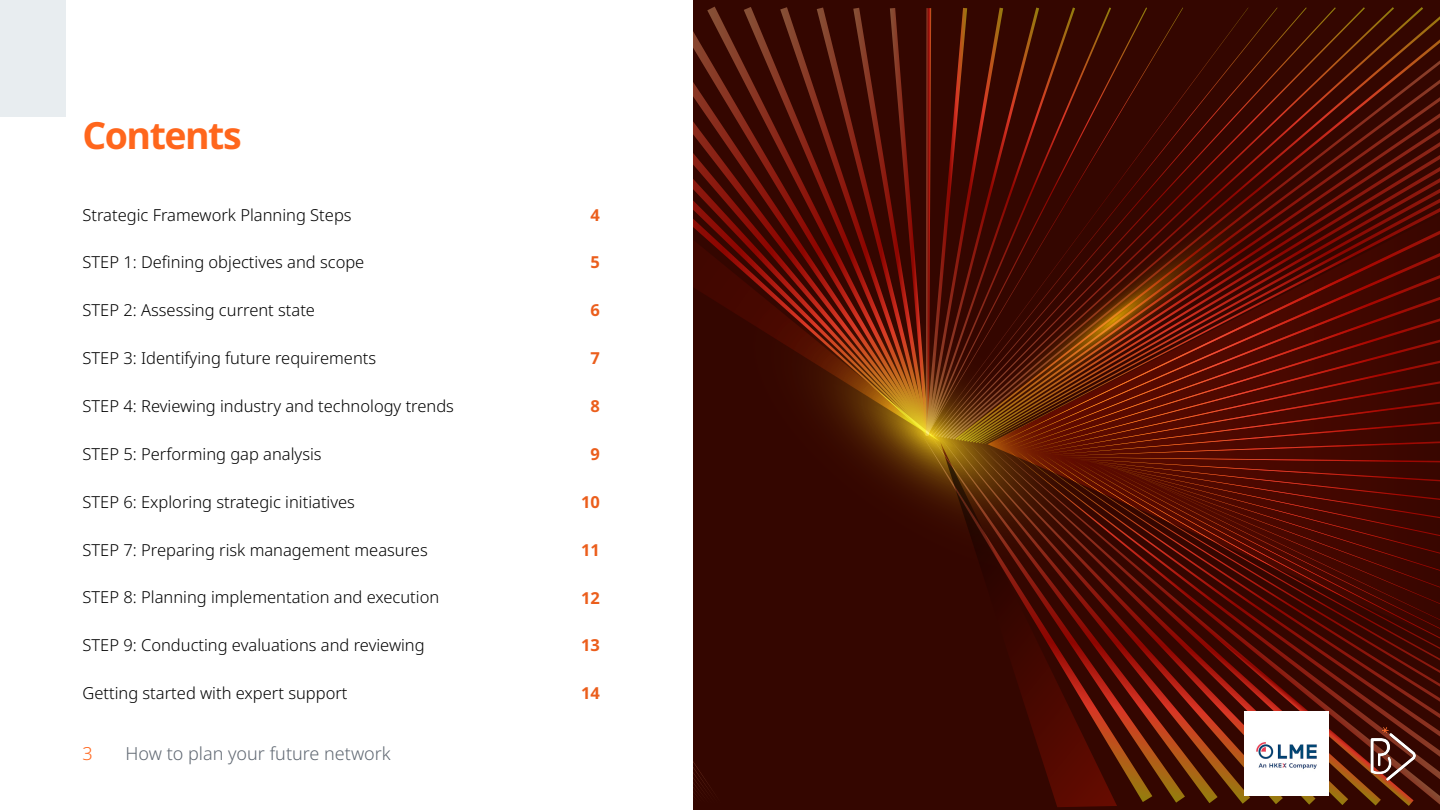
<style>
.page{position:relative;width:1440px;height:810px;background:#fff}
.page>*{position:absolute;margin:0;border:0;box-sizing:border-box;transform-origin:0 0}
.t1{font:700 37.5px "Noto Sans";letter-spacing:-.04em;color:#ff661c}
.t2{font:300 18px "Noto Sans";color:#616973}
.t3{font:300 18px "Noto Sans";color:#ff661c}
.t4{font:300 16.5px "Noto Sans";color:#000}
.t5{font:700 16.5px "Noto Sans";color:#eb5e1c}
</style>
<div class="page">
<div style="left:693px;top:0;width:747px;height:809px;background:#340600"></div>
<svg style="left:886px;top:139px;width:102px;height:361px"></svg>
<svg style="left:693px;top:761px;width:18px;height:34px"></svg>
<svg style="left:988px;top:14px;width:452px;height:792px"></svg>
<svg style="left:693px;top:6px;width:247px;height:436px"></svg>
<svg style="left:940px;top:442px;width:177px;height:365px"></svg>
<img style="left:1244px;top:711px;width:85px;height:84px">
<div style="left:0;top:0;width:66px;height:117px;background:#e8edf0"></div>
<img style="left:1363px;top:728px;width:58px;height:54px">
<h1 class="t1" style="left:82px;top:109px;width:161px">Contents</h1>
<p class="t4" style="left:82px;top:203px;width:271px">Strategic Framework Planning Steps</p>
<p class="t4" style="left:82px;top:251px;width:283px">STEP 1: Defining objectives and scope</p>
<p class="t4" style="left:82px;top:299px;width:234px">STEP 2: Assessing current state</p>
<p class="t4" style="left:82px;top:347px;width:295px">STEP 3: Identifying future requirements</p>
<p class="t4" style="left:82px;top:394px;width:373px">STEP 4: Reviewing industry and technology trends</p>
<p class="t4" style="left:82px;top:442px;width:241px">STEP 5: Performing gap analysis</p>
<p class="t4" style="left:82px;top:490px;width:274px">STEP 6: Exploring strategic initiatives</p>
<p class="t4" style="left:82px;top:538px;width:347px">STEP 7: Preparing risk management measures</p>
<p class="t4" style="left:82px;top:586px;width:358px">STEP 8: Planning implementation and execution</p>
<p class="t4" style="left:82px;top:634px;width:344px">STEP 9: Conducting evaluations and reviewing</p>
<p class="t4" style="left:82px;top:682px;width:267px">Getting started with expert support</p>
<p class="t3" style="left:82px;top:741px;width:12px">3</p>
<p class="t2" style="left:126px;top:741px;width:267px">How to plan your future network</p>
<p class="t5" style="left:591px;top:203px;width:11px">4</p>
<p class="t5" style="left:591px;top:251px;width:11px">5</p>
<p class="t5" style="left:591px;top:299px;width:11px">6</p>
<p class="t5" style="left:591px;top:347px;width:11px">7</p>
<p class="t5" style="left:591px;top:394px;width:11px">8</p>
<p class="t5" style="left:591px;top:442px;width:11px">9</p>
<p class="t5" style="left:581px;top:490px;width:20px">10</p>
<p class="t5" style="left:581px;top:538px;width:20px">11</p>
<p class="t5" style="left:581px;top:586px;width:20px">12</p>
<p class="t5" style="left:581px;top:634px;width:20px">13</p>
<p class="t5" style="left:581px;top:682px;width:20px">14</p>
</div>
